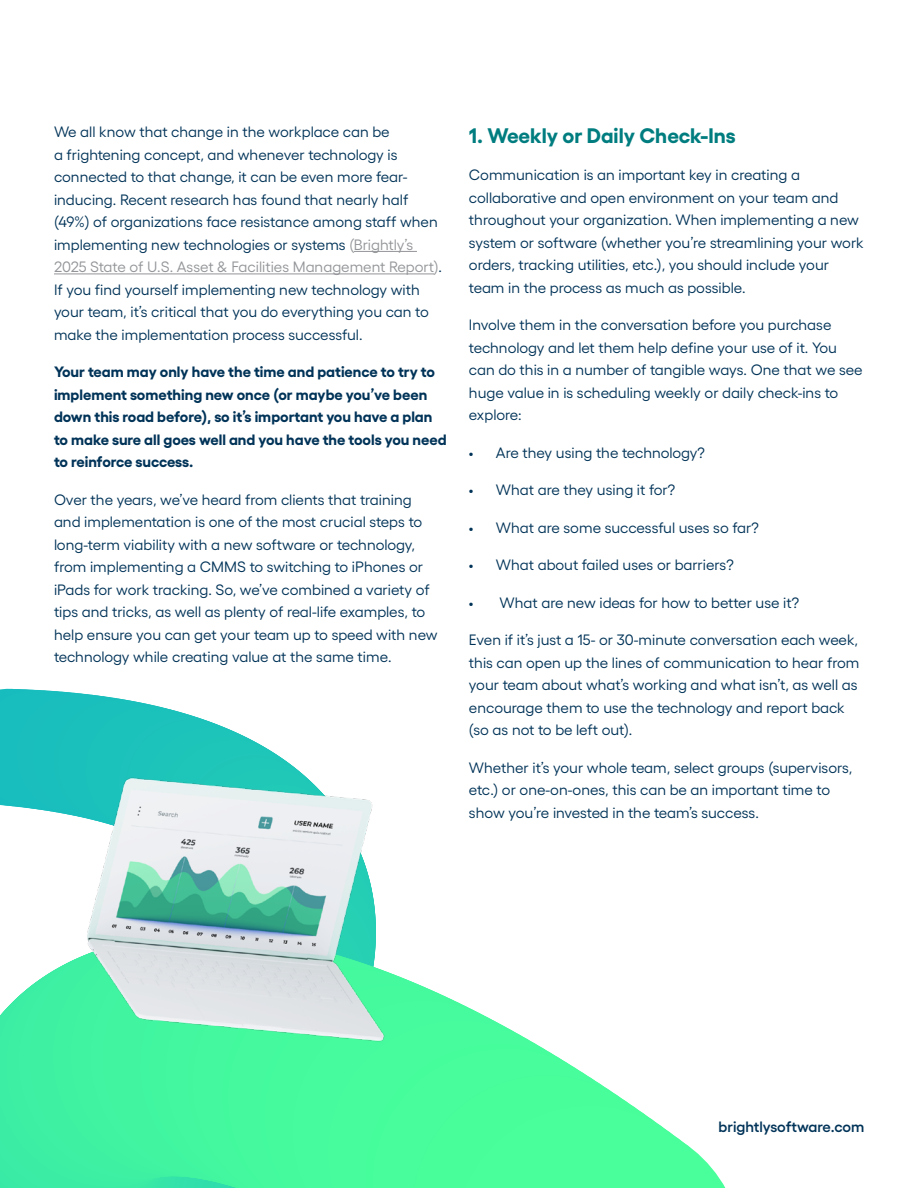
<style>
.page{position:relative;width:918px;height:1188px;background:#fff}
.page>*{position:absolute;margin:0;border:0;box-sizing:border-box;transform-origin:0 0}
.t1{font:700 21px "Yellix";color:#017d80}
.t2{font:15px/22.5px "Yellix";color:#003358}
.t3{font:700 15px/22.5px "Yellix";color:#003358}
.t4{font:600 15px "Yellix";color:#003358}
.s1{color:#939598}
</style>
<div class="page">
<svg style="left:0;top:688px;width:726px;height:500px"></svg>
<hr style="left:354px;top:251px;width:63px;height:1px;background:#939598">
<hr style="left:54px;top:274px;width:380px;height:1px;background:#939598">
<img style="left:63px;top:762px;width:349px;height:303px">
<p class="t2" style="left:54px;top:119px;width:390px">We all know that change in the workplace can be<br>a frightening concept, and whenever technology is connected to that change, it can be even more fear&shy;inducing. Recent research has found that nearly half (49%) of organizations face resistance among staff when implementing new technologies or systems <span class="s1">(Brightly’s 2025 State of U.S. Asset &amp; Facilities Management Report)</span>.<br>If you find yourself implementing new technology with your team, it’s critical that you do everything you can to make the implementation process successful.</p>
<p class="t3" style="left:54px;top:359px;width:394px">Your team may only have the time and patience to try to implement something new once (or maybe you’ve been down this road before), so it’s important you have a plan to make sure all goes well and you have the tools you need to reinforce success.</p>
<p class="t2" style="left:54px;top:487px;width:385px">Over the years, we’ve heard from clients that training and implementation is one of the most crucial steps to long-term viability with a new software or technology, from implementing a CMMS to switching to iPhones or iPads for work tracking. So, we’ve combined a variety of tips and tricks, as well as plenty of real-life examples, to help ensure you can get your team up to speed with new technology while creating value at the same time.</p>
<h1 class="t1" style="left:469px;top:118px;width:268px">1. Weekly or Daily Check-Ins</h1>
<p class="t2" style="left:469px;top:162px;width:396px">Communication is an important key in creating a collaborative and open environment on your team and throughout your organization. When implementing a new system or software (whether you’re streamlining your work orders, tracking utilities, etc.), you should include your team in the process as much as possible.</p>
<p class="t2" style="left:469px;top:312px;width:395px">Involve them in the conversation before you purchase technology and let them help define your use of it. You can do this in a number of tangible ways. One that we see huge value in is scheduling weekly or daily check-ins to explore:</p>
<p class="t2" style="left:469px;top:440px;width:238px">• Are they using the technology?</p>
<p class="t2" style="left:469px;top:477px;width:208px">• What are they using it for?</p>
<p class="t2" style="left:469px;top:515px;width:291px">• What are some successful uses so far?</p>
<p class="t2" style="left:469px;top:552px;width:266px">• What about failed uses or barriers?</p>
<p class="t2" style="left:469px;top:590px;width:332px">• What are new ideas for how to better use it?</p>
<p class="t2" style="left:469px;top:627px;width:392px">Even if it’s just a 15- or 30-minute conversation each week, this can open up the lines of communication to hear from your team about what’s working and what isn’t, as well as encourage them to use the technology and report back (so as not to be left out).</p>
<p class="t2" style="left:469px;top:755px;width:385px">Whether it’s your whole team, select groups (supervisors, etc.) or one-on-ones, this can be an important time to show you’re invested in the team’s success.</p>
<p class="t4" style="left:719px;top:1115px;width:147px">brightlysoftware.com</p>
</div>
